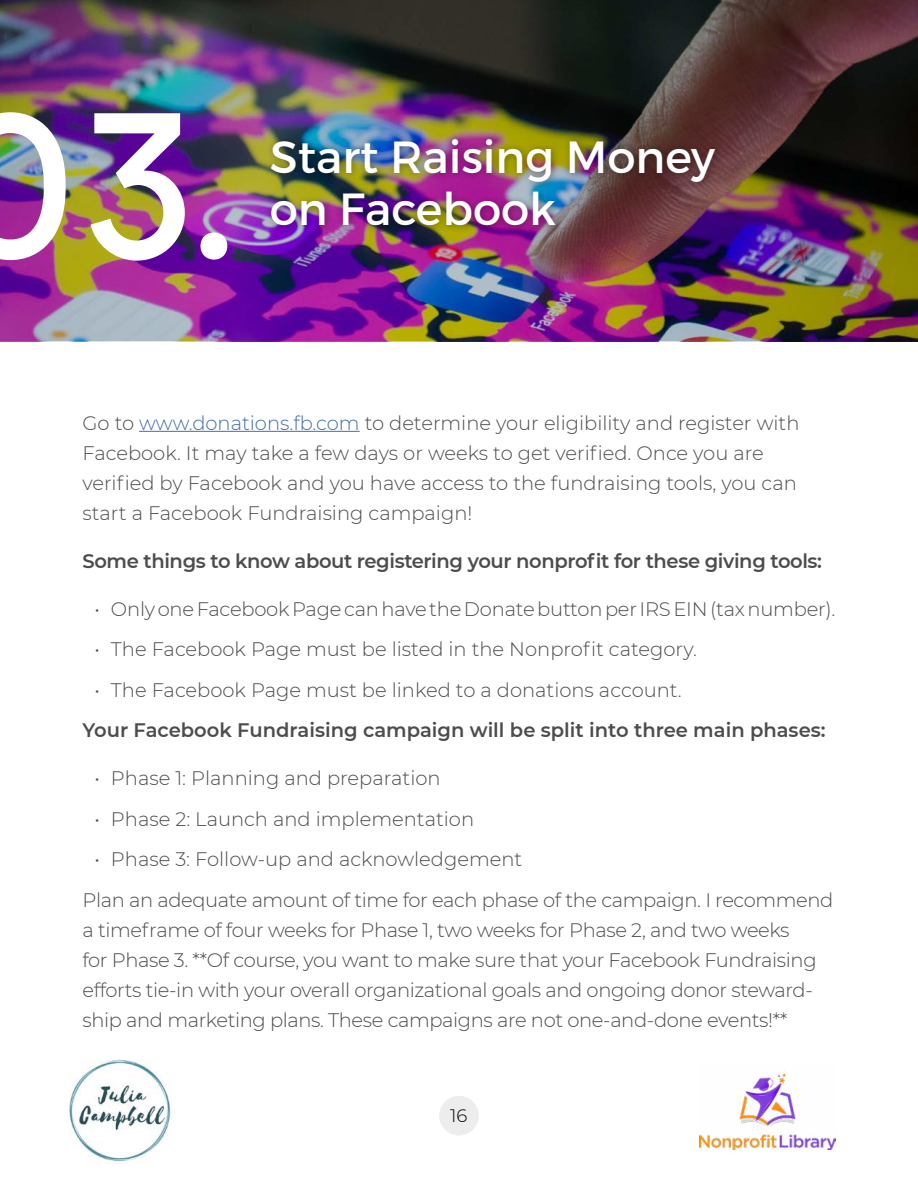
<style>
.page{position:relative;width:918px;height:1188px;background:#fff}
.page>*{position:absolute;margin:0;border:0;box-sizing:border-box;transform-origin:0 0}
.t1{font:500 229.5px "Affogato";color:#fff}
.t2{font:45px/52.5px "Montserrat";color:#fff}
.t3{font:300 19.5px/30px "Montserrat";letter-spacing:-.01em;color:#4c4c4e}
.t4{font:600 19.5px "Montserrat";letter-spacing:-.015em;color:#4c4c4e}
.t5{font:300 18px "Montserrat";color:#000}
.s1{color:#446da9}
</style>
<div class="page">
<img style="left:700px;top:1071px;width:135px;height:79px">
<div style="left:439px;top:1096px;width:40px;height:40px;background:#ededee;border-radius:50%"></div>
<img style="left:69px;top:1059px;width:103px;height:103px">
<img style="left:0;top:0;width:918px;height:341px">
<hr style="left:139px;top:431px;width:221px;height:1px;background:#446da9">
<div style="left:265px;top:132px;width:459px;height:102px;background:#000;opacity:.41"></div>
<h1 class="t1" style="left:-58px;top:40px;width:299px">03.</h1>
<h2 class="t2" style="left:270px;top:130px;width:447px">Start Raising Money on Facebook</h2>
<p class="t3" style="left:82px;top:407px;width:718px">Go to <span class="s1">www.donations.fb.com</span> to determine your eligibility and register with Facebook. It may take a few days or weeks to get verified. Once you are verified by Facebook and you have access to the fundraising tools, you can start a Facebook Fundraising campaign!</p>
<p class="t4" style="left:82px;top:547px;width:741px">Some things to know about registering your nonprofit for these giving tools:</p>
<p class="t3" style="left:94px;top:593px;width:743px">• Only one Facebook Page can have the Donate button per IRS EIN (tax number).</p>
<p class="t3" style="left:94px;top:634px;width:604px">• The Facebook Page must be listed in the Nonprofit category.</p>
<p class="t3" style="left:94px;top:674px;width:589px">• The Facebook Page must be linked to a donations account.</p>
<p class="t4" style="left:82px;top:717px;width:745px">Your Facebook Fundraising campaign will be split into three main phases:</p>
<p class="t3" style="left:94px;top:763px;width:348px">• Phase 1: Planning and preparation</p>
<p class="t3" style="left:94px;top:803px;width:381px">• Phase 2: Launch and implementation</p>
<p class="t3" style="left:82px;top:839px;width:753px;line-height:40.5px;text-indent:12px">• Phase 3: Follow-up and acknowledgement<br>Plan an adequate amount of time for each phase of the campaign. I recommend</p>
<p class="t3" style="left:82px;top:914px;width:736px">a timeframe of four weeks for Phase 1, two weeks for Phase 2, and two weeks for Phase 3. **Of course, you want to make sure that your Facebook Fundraising efforts tie-in with your overall organizational goals and ongoing donor steward&shy;ship and marketing plans. These campaigns are not one-and-done events!**</p>
<p class="t5" style="left:450px;top:1104px;width:19px">16</p>
</div>
